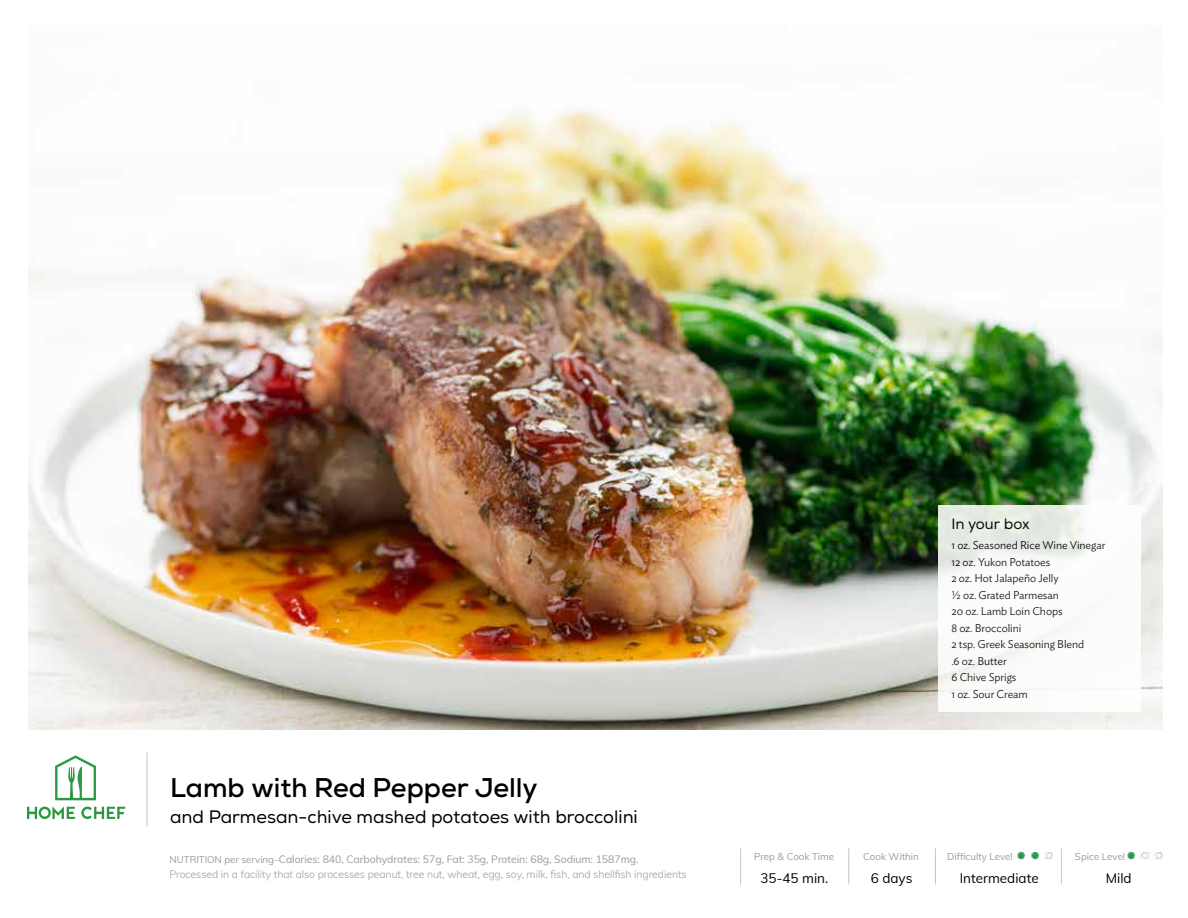
<style>
.page{position:relative;width:1188px;height:918px;background:#fff}
.page>*{position:absolute;margin:0;border:0;box-sizing:border-box;transform-origin:0 0}
.t1{font:700 27px "Nexa";color:#000}
.t2{font:18px "Nexa";color:#000}
.t3{font:15px "Nexa";color:#000}
.t4{font:13.5px "Muli";color:#000}
.t5{font:300 11.25px/16.5px "Ideal Sans";letter-spacing:-.005em;color:#000}
.t6{font:300 10.5px/15px "Muli";letter-spacing:-.005em;color:#9a9a9a}
.t7{font:9.75px "Muli";color:#9a9a9a}
.s1{font-weight:400;font-size:9.75px}
.s2{font-weight:400}
</style>
<div class="page">
<img style="left:29px;top:109px;width:1133px;height:621px">
<svg style="left:27px;top:807px;width:98px;height:12px"></svg>
<svg style="left:55px;top:755px;width:41px;height:45px"></svg>
<hr style="left:848px;top:848px;width:1px;height:36px;background:#c7c6c5">
<hr style="left:935px;top:848px;width:1px;height:36px;background:#c7c6c5">
<hr style="left:1061px;top:848px;width:1px;height:36px;background:#c7c6c5">
<hr style="left:740px;top:848px;width:1px;height:36px;background:#c7c6c5">
<hr style="left:147px;top:752px;width:1px;height:75px;background:#c7c6c5">
<svg style="left:938px;top:505px;width:203px;height:206px"></svg>
<img style="left:1018px;top:852px;width:34px;height:7px">
<img style="left:1128px;top:852px;width:34px;height:7px">
<h1 class="t1" style="left:170px;top:770px;width:369px">Lamb with Red Pepper Jelly</h1>
<h2 class="t2" style="left:170px;top:806px;width:469px">and Parmesan-chive mashed potatoes with broccolini</h2>
<p class="t6" style="left:170px;top:851px;width:519px"><span class="s1">NUTRITION per serving–</span><span class="s2">Calories: 840, Carbohydrates: 57g, Fat: 35g, Protein: 68g, Sodium: 1587mg.<br></span>Processed in a facility that also processes peanut, tree nut, wheat, egg, soy, milk, fish, and shellfish ingredients</p>
<h3 class="t3" style="left:951px;top:515px;width:80px">In your box</h3>
<p class="t5" style="left:951px;top:536px;width:155px">1 oz. Seasoned Rice Wine Vinegar<br>12 oz. Yukon Potatoes<br>2 oz. Hot Jalapeño Jelly<br>½ oz. Grated Parmesan<br>20 oz. Lamb Loin Chops<br>8 oz. Broccolini<br>2 tsp. Greek Seasoning Blend<br>.6 oz. Butter<br>6 Chive Sprigs<br>1 oz. Sour Cream</p>
<p class="t7" style="left:754px;top:850px;width:82px">Prep &amp; Cook Time</p>
<p class="t7" style="left:863px;top:850px;width:57px">Cook Within</p>
<p class="t7" style="left:947px;top:850px;width:67px">Difficulty Level</p>
<p class="t7" style="left:1075px;top:850px;width:52px">Spice Level</p>
<p class="t4" style="left:760px;top:868px;width:69px">35-45 min.</p>
<p class="t4" style="left:871px;top:868px;width:43px">6 days</p>
<p class="t4" style="left:960px;top:868px;width:81px">Intermediate</p>
<p class="t4" style="left:1106px;top:868px;width:27px">Mild</p>
</div>
